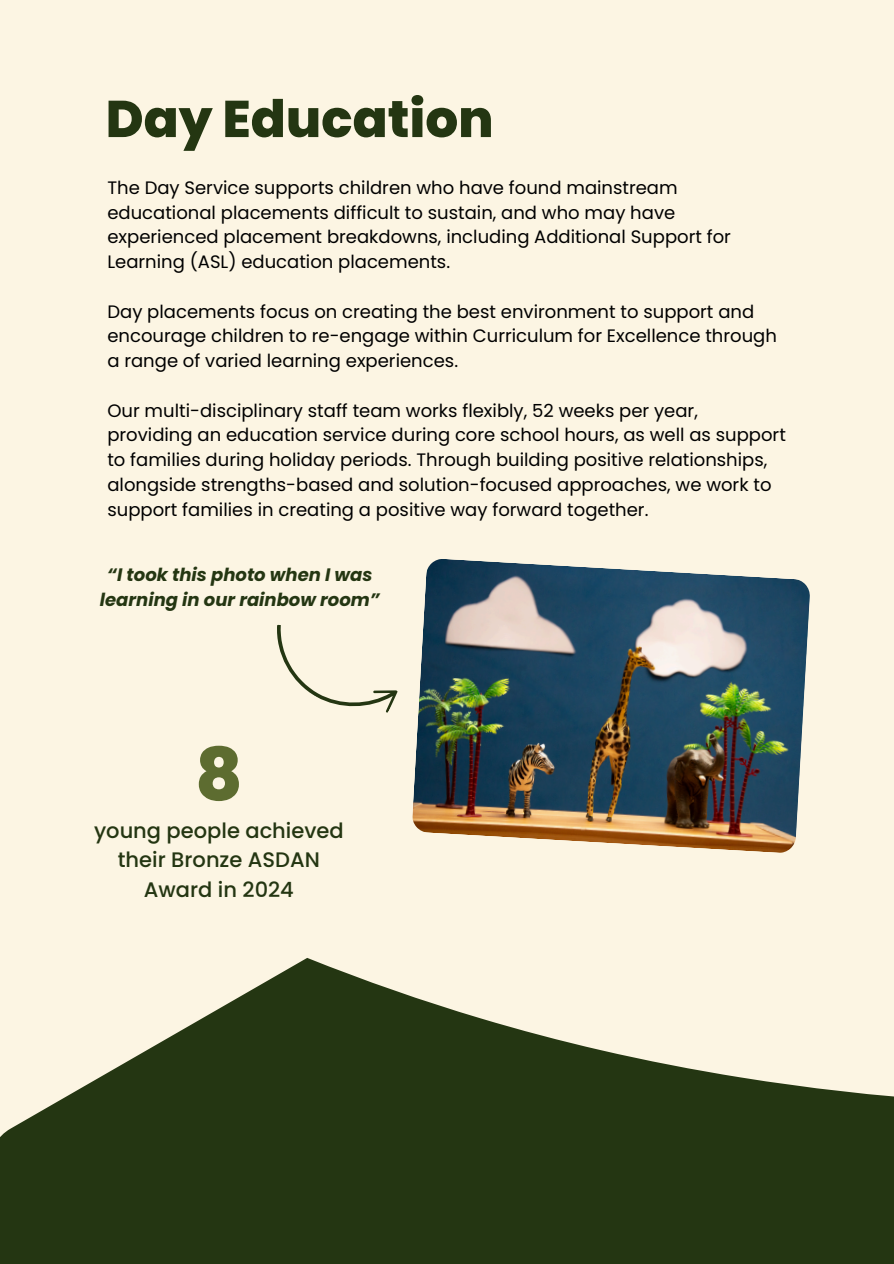
<style>
.page{position:relative;width:894px;height:1264px;background:#fff}
.page>*{position:absolute;margin:0;border:0;box-sizing:border-box;transform-origin:0 0}
.t1{font:800 72.9px "Poppins";color:#5d6c30}
.t2{font:800 51.6px "Poppins";color:#243612}
.t3{font:500 21px/29.2px "Poppins";color:#243612;text-align:center}
.t4{font:18px/24.8px "Poppins";color:#000}
.t5{font:italic 700 18px/24.8px "Poppins";color:#243612;text-align:center}
</style>
<div class="page">
<div style="left:0;top:0;width:893px;height:1263px;background:#fcf5e3"></div>
<svg style="left:0;top:958px;width:893px;height:305px;fill:#243612"></svg>
<img style="left:412px;top:559px;width:397px;height:294px">
<svg style="left:277px;top:624px;width:121px;height:89px"></svg>
<p class="t2" style="left:106px;top:83px;width:389px">Day Education</p>
<p class="t4" style="left:107px;top:175px;width:625px">The Day Service supports children who have found mainstream educational placements difficult to sustain, and who may have experienced placement breakdowns, including Additional Support for Learning (ASL) education placements.</p>
<p class="t4" style="left:107px;top:299px;width:671px">Day placements focus on creating the best environment to support and encourage children to re-engage within Curriculum for Excellence through a range of varied learning experiences.</p>
<h3 class="t4" style="left:107px;top:398px;width:679px">Our multi-disciplinary staff team works flexibly, 52 weeks per year, providing an education service during core school hours, as well as support to families during holiday periods. Through building positive relationships, alongside strengths-based and solution-focused approaches, we work to support families in creating a positive way forward together.</h3>
<p class="t5" style="left:100px;top:562px;width:281px">“I took this photo when I was learning in our rainbow room”</p>
<p class="t1" style="left:195px;top:723px;width:49px">8</p>
<h2 class="t3" style="left:94px;top:816px;width:251px">young people achieved their Bronze ASDAN<br>Award in 2024</h2>
</div>
